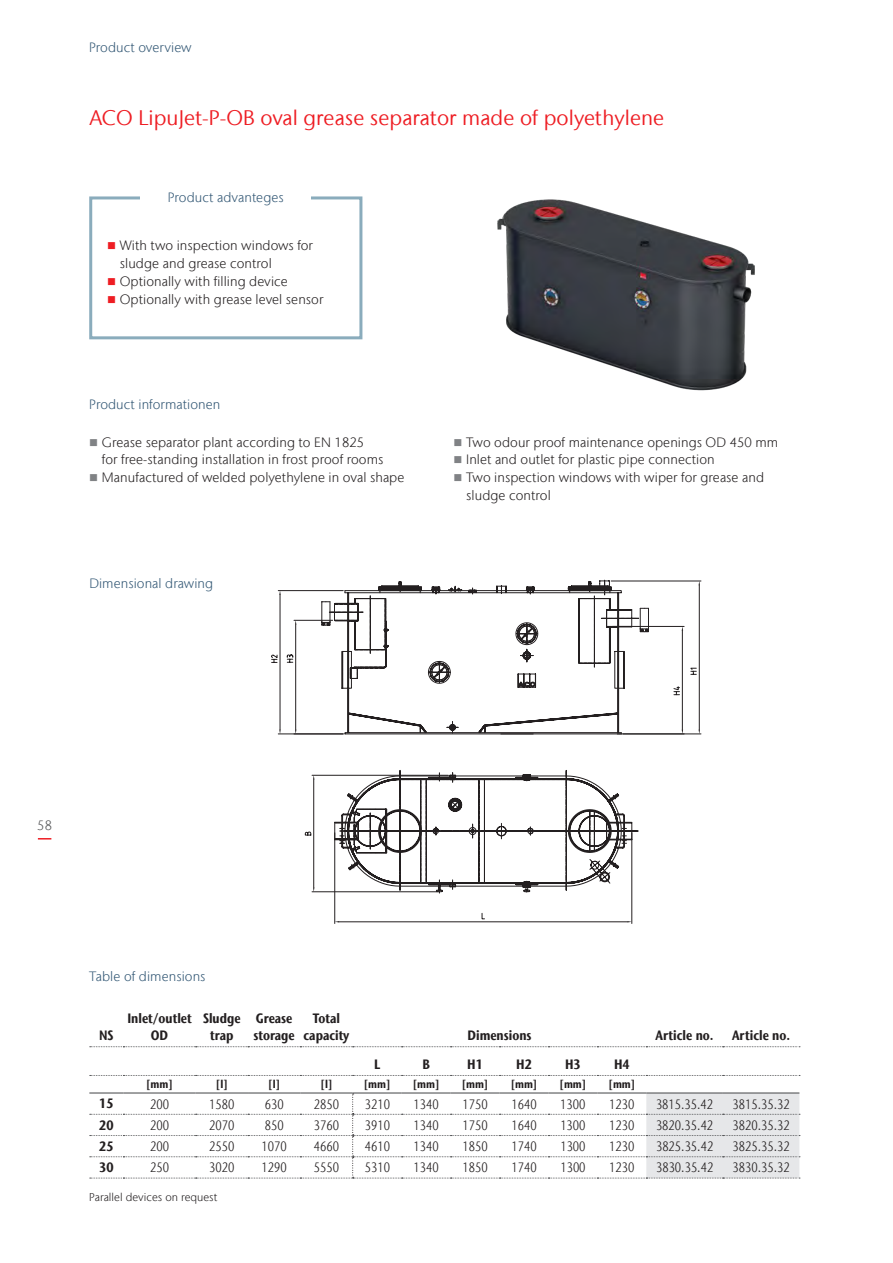
<style>
.page{position:relative;width:893px;height:1263px;background:#fff}
.page>*{position:absolute;margin:0;border:0;box-sizing:border-box;transform-origin:0 0}
.Intermediate_heading{font:21px "Stone Sans IIITC Com";letter-spacing:.005em;color:#ee1d23}
.t1{font:300 13.5px/17.9px "Stone Sans IIITC Com";letter-spacing:.005em;color:#231f20}
.Text{font:300 condensed 13.5px "Stone Sans IIITC Com";color:#231f20}
.X-axis{font:700 condensed 13.5px/17.9px "Stone Sans IIITC Com";color:#231f20;text-align:center}
.Info_box_title{font:300 13.5px "Stone Sans IIITC Com";letter-spacing:.005em;color:#335875}
.Rubrication{font:300 13.5px "Stone Sans IIITC Com";letter-spacing:.005em;color:#335875}
.t2{font:300 13.5px "Stone Sans IIITC Com";color:#57585a}
.X-axis___Dimensions{font:700 condensed 11.25px "Stone Sans IIITC Com";color:#231f20}
.Foot_note{font:300 11.25px "Stone Sans IIITC Com";letter-spacing:.005em;color:#231f20}
.s1{color:#ee1d23}
.s2{color:#808285}
</style>
<div class="page">
<svg style="left:38px;top:838px;width:13px;height:1px"></svg>
<svg style="left:271px;top:580px;width:430px;height:314px"></svg>
<svg style="left:334px;top:587px;width:298px;height:337px"></svg>
<svg style="left:481px;top:913px;width:4px;height:6px"></svg>
<img style="left:497px;top:199px;width:258px;height:192px">
<div style="left:89px;top:196px;width:273px;height:143px;border:3px solid #8aacbc"></div>
<div style="left:141px;top:179px;width:170px;height:35px;background:#fff"></div>
<hr style="left:89px;top:1092px;width:34px;height:1px;background:#57585a">
<svg style="left:90px;top:1075px;width:710px;height:1px"></svg>
<svg style="left:90px;top:1046px;width:710px;height:1px"></svg>
<hr style="left:123px;top:1092px;width:73px;height:1px;background:#57585a">
<hr style="left:196px;top:1092px;width:52px;height:1px;background:#57585a">
<hr style="left:248px;top:1092px;width:52px;height:1px;background:#57585a">
<hr style="left:300px;top:1092px;width:53px;height:1px;background:#57585a">
<hr style="left:353px;top:1092px;width:49px;height:1px;background:#57585a">
<hr style="left:402px;top:1092px;width:49px;height:1px;background:#57585a">
<hr style="left:451px;top:1092px;width:48px;height:1px;background:#57585a">
<hr style="left:499px;top:1092px;width:49px;height:1px;background:#57585a">
<hr style="left:548px;top:1092px;width:49px;height:1px;background:#57585a">
<hr style="left:597px;top:1092px;width:49px;height:1px;background:#57585a">
<hr style="left:646px;top:1092px;width:77px;height:1px;background:#57585a">
<hr style="left:723px;top:1092px;width:76px;height:1px;background:#57585a">
<svg style="left:90px;top:1093px;width:710px;height:86px"></svg>
<p class="Rubrication" style="left:89px;top:38px;width:104px">Product overview</p>
<p class="Intermediate_heading" style="left:89px;top:105px;width:576px">ACO LipuJet-P-OB oval grease separator made of polyethylene</p>
<p class="Info_box_title" style="left:168px;top:189px;width:117px">Product advanteges</p>
<p class="t1" style="left:120px;top:236px;width:195px;text-indent:-13px"><span class="s1">■</span> With two inspection windows for sludge and grease control</p>
<p class="t1" style="left:107px;top:272px;width:182px"><span class="s1">■</span> Optionally with filling device</p>
<p class="t1" style="left:107px;top:290px;width:218px"><span class="s1">■</span> Optionally with grease level sensor</p>
<p class="Info_box_title" style="left:89px;top:396px;width:133px">Product informationen</p>
<p class="t1" style="left:102px;top:433px;width:283px;text-indent:-13px"><span class="s2">■</span> Grease separator plant according to EN 1825<br>for free-standing installation in frost proof rooms</p>
<p class="t1" style="left:89px;top:468px;width:317px"><span class="s2">■</span> Manufactured of welded polyethylene in oval shape</p>
<p class="Info_box_title" style="left:89px;top:575px;width:125px">Dimensional drawing</p>
<p class="t1" style="left:453px;top:433px;width:326px"><span class="s2">■</span> Two odour proof maintenance openings OD 450 mm</p>
<p class="t1" style="left:453px;top:451px;width:263px"><span class="s2">■</span> Inlet and outlet for plastic pipe connection</p>
<p class="t1" style="left:466px;top:468px;width:299px;text-indent:-13px"><span class="s2">■</span> Two inspection windows with wiper for grease and sludge control</p>
<p class="t2" style="left:37px;top:816px;width:16px">58</p>
<p class="Info_box_title" style="left:89px;top:968px;width:118px">Table of dimensions</p>
<p class="X-axis" style="left:99px;top:1026px;width:16px">NS</p>
<p class="X-axis" style="left:127px;top:1009px;width:66px">Inlet/outlet<br>OD</p>
<p class="X-axis" style="left:203px;top:1009px;width:39px">Sludge trap</p>
<p class="X-axis" style="left:253px;top:1009px;width:43px;text-align:left">Grease storage</p>
<p class="X-axis" style="left:304px;top:1009px;width:47px">Total capacity</p>
<p class="X-axis" style="left:468px;top:1026px;width:65px">Dimensions</p>
<p class="X-axis" style="left:656px;top:1026px;width:59px">Article no.</p>
<p class="X-axis" style="left:732px;top:1026px;width:59px">Article no.</p>
<p class="X-axis" style="left:374px;top:1055px;width:8px">L</p>
<p class="X-axis" style="left:422px;top:1055px;width:9px">B</p>
<p class="X-axis" style="left:467px;top:1055px;width:17px">H1</p>
<p class="X-axis" style="left:516px;top:1055px;width:17px">H2</p>
<p class="X-axis" style="left:565px;top:1055px;width:17px">H3</p>
<p class="X-axis" style="left:614px;top:1055px;width:17px">H4</p>
<p class="X-axis___Dimensions" style="left:146px;top:1076px;width:28px">[mm]</p>
<p class="X-axis___Dimensions" style="left:216px;top:1076px;width:13px">[l]</p>
<p class="X-axis___Dimensions" style="left:268px;top:1076px;width:13px">[l]</p>
<p class="X-axis___Dimensions" style="left:321px;top:1076px;width:13px">[l]</p>
<p class="X-axis___Dimensions" style="left:364px;top:1076px;width:28px">[mm]</p>
<p class="X-axis___Dimensions" style="left:413px;top:1076px;width:28px">[mm]</p>
<p class="X-axis___Dimensions" style="left:462px;top:1076px;width:28px">[mm]</p>
<p class="X-axis___Dimensions" style="left:511px;top:1076px;width:28px">[mm]</p>
<p class="X-axis___Dimensions" style="left:560px;top:1076px;width:28px">[mm]</p>
<p class="X-axis___Dimensions" style="left:609px;top:1076px;width:28px">[mm]</p>
<p class="X-axis" style="left:99px;top:1094px;width:16px">15</p>
<p class="Text" style="left:150px;top:1095px;width:20px">200</p>
<p class="Text" style="left:209px;top:1095px;width:27px">1580</p>
<p class="Text" style="left:265px;top:1095px;width:20px">630</p>
<p class="Text" style="left:314px;top:1095px;width:27px">2850</p>
<p class="Text" style="left:365px;top:1095px;width:27px">3210</p>
<p class="Text" style="left:413px;top:1095px;width:27px">1340</p>
<p class="Text" style="left:462px;top:1095px;width:27px">1750</p>
<p class="Text" style="left:511px;top:1095px;width:27px">1640</p>
<p class="Text" style="left:560px;top:1095px;width:27px">1300</p>
<p class="Text" style="left:609px;top:1095px;width:27px">1230</p>
<p class="Text" style="left:656px;top:1095px;width:59px">3815.35.42</p>
<p class="Text" style="left:732px;top:1095px;width:59px">3815.35.32</p>
<p class="X-axis" style="left:99px;top:1116px;width:16px">20</p>
<p class="Text" style="left:150px;top:1117px;width:20px">200</p>
<p class="Text" style="left:209px;top:1117px;width:27px">2070</p>
<p class="Text" style="left:265px;top:1117px;width:20px">850</p>
<p class="Text" style="left:314px;top:1117px;width:27px">3760</p>
<p class="Text" style="left:365px;top:1117px;width:27px">3910</p>
<p class="Text" style="left:413px;top:1117px;width:27px">1340</p>
<p class="Text" style="left:462px;top:1117px;width:27px">1750</p>
<p class="Text" style="left:511px;top:1117px;width:27px">1640</p>
<p class="Text" style="left:560px;top:1117px;width:27px">1300</p>
<p class="Text" style="left:609px;top:1117px;width:27px">1230</p>
<p class="Text" style="left:656px;top:1117px;width:59px">3820.35.42</p>
<p class="Text" style="left:732px;top:1117px;width:59px">3820.35.32</p>
<p class="X-axis" style="left:99px;top:1137px;width:16px">25</p>
<p class="Text" style="left:150px;top:1138px;width:20px">200</p>
<p class="Text" style="left:209px;top:1138px;width:27px">2550</p>
<p class="Text" style="left:262px;top:1138px;width:27px">1070</p>
<p class="Text" style="left:314px;top:1138px;width:27px">4660</p>
<p class="Text" style="left:365px;top:1138px;width:27px">4610</p>
<p class="Text" style="left:413px;top:1138px;width:27px">1340</p>
<p class="Text" style="left:462px;top:1138px;width:27px">1850</p>
<p class="Text" style="left:511px;top:1138px;width:27px">1740</p>
<p class="Text" style="left:560px;top:1138px;width:27px">1300</p>
<p class="Text" style="left:609px;top:1138px;width:27px">1230</p>
<p class="Text" style="left:656px;top:1138px;width:59px">3825.35.42</p>
<p class="Text" style="left:732px;top:1138px;width:59px">3825.35.32</p>
<p class="X-axis" style="left:99px;top:1158px;width:16px">30</p>
<p class="Text" style="left:150px;top:1159px;width:20px">250</p>
<p class="Text" style="left:209px;top:1159px;width:27px">3020</p>
<p class="Text" style="left:262px;top:1159px;width:27px">1290</p>
<p class="Text" style="left:314px;top:1159px;width:27px">5550</p>
<p class="Text" style="left:365px;top:1159px;width:27px">5310</p>
<p class="Text" style="left:414px;top:1159px;width:27px">1340</p>
<p class="Text" style="left:462px;top:1159px;width:27px">1850</p>
<p class="Text" style="left:511px;top:1159px;width:27px">1740</p>
<p class="Text" style="left:560px;top:1159px;width:27px">1300</p>
<p class="Text" style="left:609px;top:1159px;width:27px">1230</p>
<p class="Text" style="left:656px;top:1159px;width:59px">3830.35.42</p>
<p class="Text" style="left:733px;top:1159px;width:59px">3830.35.32</p>
<p class="Foot_note" style="left:89px;top:1190px;width:130px">Parallel devices on request</p>
</div>
